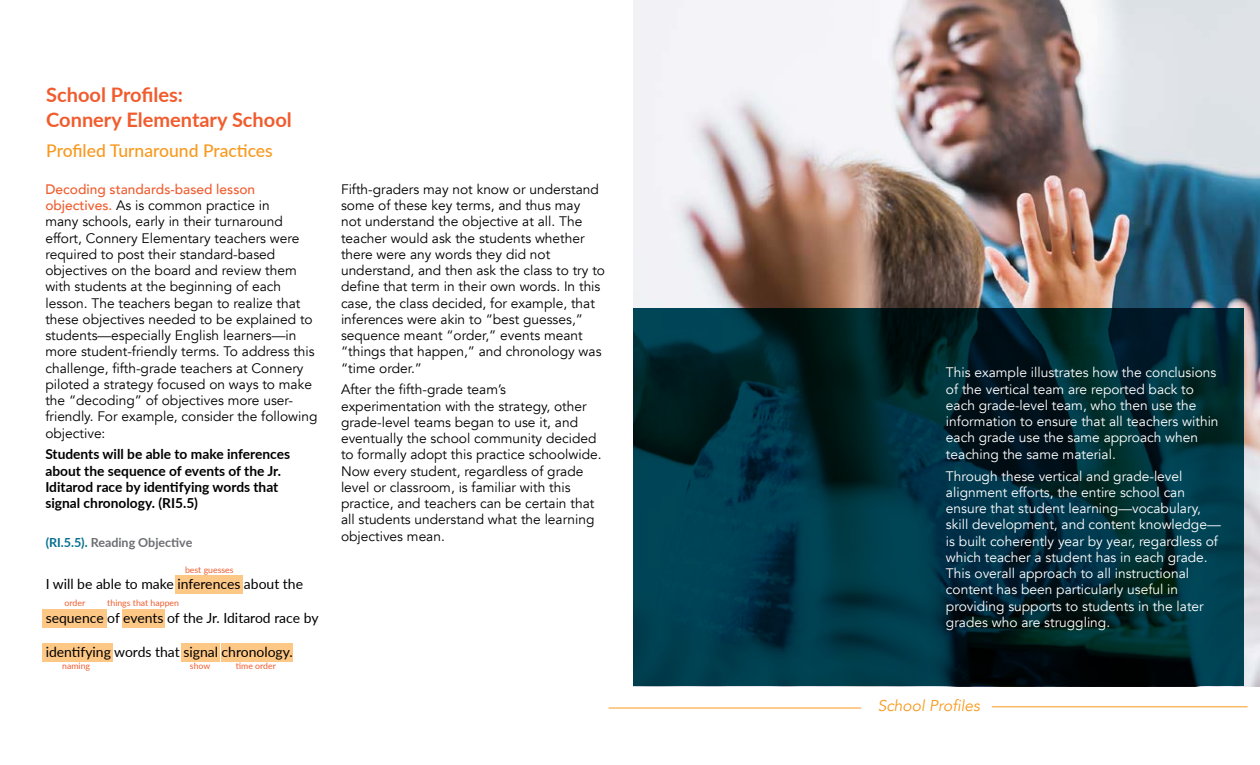
<style>
.page{position:relative;width:1260px;height:765px;background:#fff}
.page>*{position:absolute;margin:0;border:0;box-sizing:border-box;transform-origin:0 0}
.t1{font:700 20px/25px "Lato";color:#f05c2d}
.t2{font:500 17.5px "Lato";color:#f8991d}
.t3{font:italic 15.62px "Avenir";color:#f8991d}
.t4{font:14px "Lato";color:#000}
.t5{font:13.75px/16.2px "Avenir";color:#000}
.t6{font:13.75px/16.2px "Avenir";color:#fff}
.t7{font:700 13.75px/16.2px "Lato";color:#000}
.t8{font:700 12.5px "Lato";color:#6d6e71}
.t9{font:8.75px "Lato";color:#f05c2d}
.s1{font-weight:500;color:#f05c2d}
.s2{color:#036d8e}
</style>
<div class="page">
<img style="left:634px;top:0;width:626px;height:687px">
<svg style="left:634px;top:309px;width:610px;height:377px;background:#002d38"></svg>
<div style="left:175px;top:575px;width:68px;height:19px;background:#fdc786"></div>
<div style="left:42px;top:609px;width:64px;height:19px;background:#fdc786"></div>
<div style="left:122px;top:609px;width:43px;height:19px;background:#fdc786"></div>
<div style="left:42px;top:643px;width:71px;height:19px;background:#fdc786"></div>
<div style="left:181px;top:643px;width:38px;height:19px;background:#fdc786"></div>
<div style="left:221px;top:643px;width:72px;height:19px;background:#fdc786"></div>
<hr style="left:609px;top:708px;width:252px;height:1px;background:#f8991d">
<hr style="left:992px;top:707px;width:256px;height:1px;background:#f8991d">
<h1 class="t1" style="left:46px;top:81px;width:247px">School Profiles:<br>Connery Elementary School</h1>
<p class="t2" style="left:46px;top:138px;width:228px">Profiled Turnaround Practices</p>
<p class="t5" style="left:45px;top:181px;width:274px"><span class="s1">Decoding standards-based lesson objectives.</span> As is common practice in<br>many schools, early in their turnaround effort, Connery Elementary teachers were required to post their standard-based objectives on the board and review them with students at the beginning of each lesson. The teachers began to realize that these objectives needed to be explained to students—especially English learners—in more student-friendly terms. To address this challenge, fifth-grade teachers at Connery piloted a strategy focused on ways to make the “decoding” of objectives more user&shy;friendly. For example, consider the following objective:</p>
<p class="t7" style="left:45px;top:446px;width:246px">Students will be able to make inferences about the sequence of events of the Jr.<br>Iditarod race by identifying words that signal chronology. (RI5.5)</p>
<p class="t8" style="left:46px;top:534px;width:148px"><span class="s2">(RI.5.5).</span> Reading Objective</p>
<p class="t4" style="left:46px;top:574px;width:259px">I will be able to make inferences about the</p>
<p class="t4" style="left:46px;top:608px;width:274px">sequence of events of the Jr. Iditarod race by</p>
<p class="t4" style="left:46px;top:642px;width:249px">identifying words that signal chronology.</p>
<p class="t9" style="left:185px;top:563px;width:50px">best guesses</p>
<p class="t9" style="left:65px;top:597px;width:22px">order</p>
<p class="t9" style="left:107px;top:597px;width:73px">things that happen</p>
<p class="t9" style="left:62px;top:660px;width:29px">naming</p>
<p class="t9" style="left:190px;top:660px;width:22px">show</p>
<p class="t9" style="left:236px;top:660px;width:42px">time order</p>
<p class="t5" style="left:341px;top:181px;width:266px">Fifth-graders may not know or understand some of these key terms, and thus may<br>not understand the objective at all. The teacher would ask the students whether there were any words they did not understand, and then ask the class to try to define that term in their own words. In this case, the class decided, for example, that inferences were akin to “best guesses,” sequence meant “order,” events meant “things that happen,” and chronology was “time order.”</p>
<p class="t5" style="left:341px;top:382px;width:262px">After the fifth-grade team’s experimentation with the strategy, other grade-level teams began to use it, and eventually the school community decided to formally adopt this practice schoolwide.<br>Now every student, regardless of grade level or classroom, is familiar with this practice, and teachers can be certain that all students understand what the learning objectives mean.</p>
<p class="t6" style="left:946px;top:365px;width:274px">This example illustrates how the conclusions of the vertical team are reported back to each grade-level team, who then use the information to ensure that all teachers within each grade use the same approach when teaching the same material.</p>
<p class="t6" style="left:946px;top:468px;width:276px">Through these vertical and grade-level alignment efforts, the entire school can ensure that student learning—vocabulary, skill development, and content knowledge— is built coherently year by year, regardless of which teacher a student has in each grade.<br>This overall approach to all instructional content has been particularly useful in providing supports to students in the later grades who are struggling.</p>
<p class="t3" style="left:878px;top:697px;width:104px">School Profiles</p>
</div>
